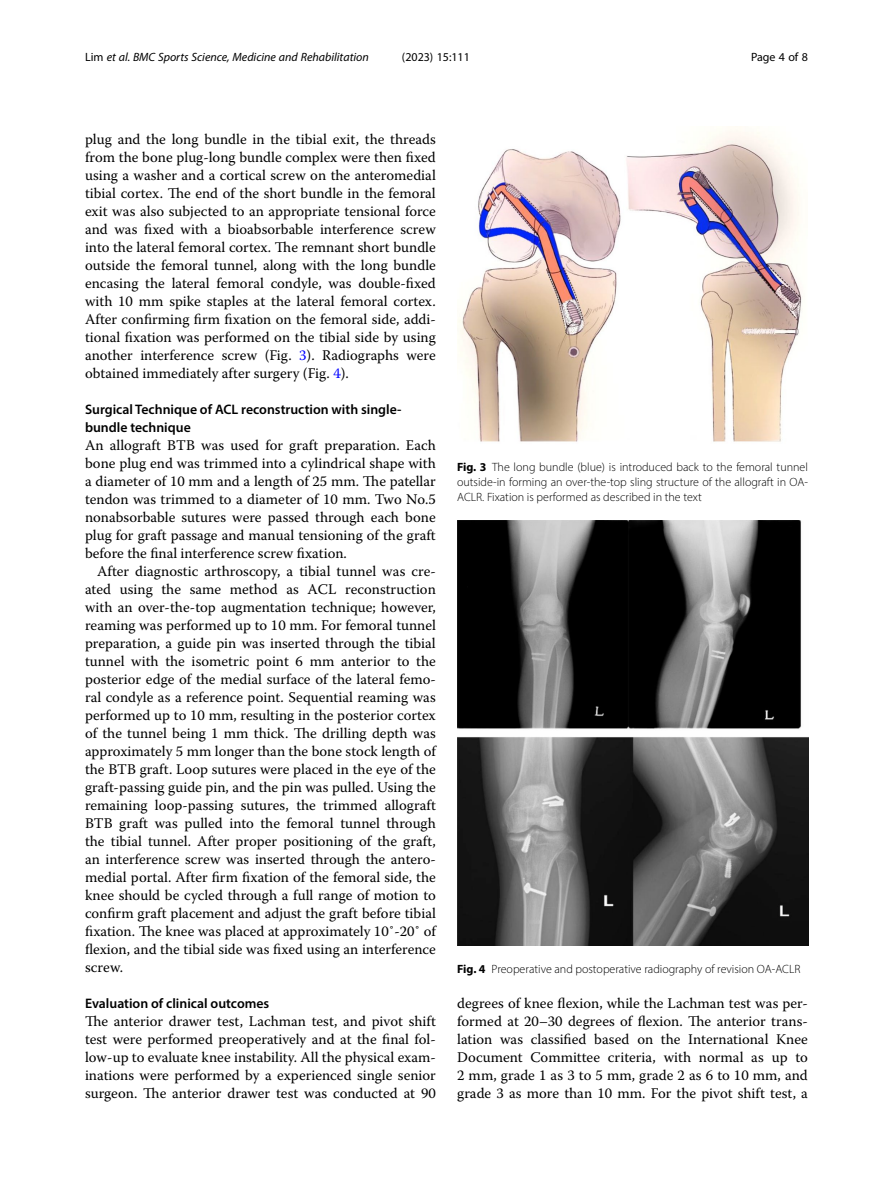
<style>
.page{position:relative;width:893px;height:1191px;background:#fff}
.page>*{position:absolute;margin:0;border:0;box-sizing:border-box;transform-origin:0 0}
.Body_Text_Indent{font:14.7px/18px "Warnock Pro";color:#000;text-align:justify}
.Body_Text{font:14.7px/18px "Warnock Pro";color:#000;text-align:justify}
.Head_2{font:600 13.8px/18px "Myriad Pro";color:#000}
.Figure_Caption{font:300 12px/15px "Myriad Pro";color:#000;text-align:justify}
.t1{font:italic 12px "Myriad Pro";color:#000}
.t2{font:12px "Myriad Pro";color:#000}
.s1{font-style:normal}
.s2{color:#00f}
.s3{font-weight:700}
</style>
<div class="page">
<img style="left:457px;top:520px;width:351px;height:426px">
<img style="left:458px;top:126px;width:345px;height:316px">
<p class="t1" style="left:85px;top:50px;width:285px"><span class="s1">Lim</span> et al. BMC Sports Science, Medicine and Rehabilitation</p>
<p class="t2" style="left:402px;top:50px;width:70px">(2023) 15:111</p>
<p class="t2" style="left:751px;top:50px;width:58px">Page 4 of 8</p>
<p class="Body_Text_Indent" style="left:85px;top:130px;width:352px">plug and the long bundle in the tibial exit, the threads from the bone plug-long bundle complex were then fixed using a washer and a cortical screw on the anteromedial tibial cortex. The end of the short bundle in the femoral exit was also subjected to an appropriate tensional force and was fixed with a bioabsorbable interference screw into the lateral femoral cortex. The remnant short bundle outside the femoral tunnel, along with the long bundle encasing the lateral femoral condyle, was double-fixed with 10 mm spike staples at the lateral femoral cortex.<br>After confirming firm fixation on the femoral side, addi&shy;tional fixation was performed on the tibial side by using another interference screw (Fig. <span class="s2">3</span>). Radiographs were obtained immediately after surgery (Fig. <span class="s2">4</span>).</p>
<p class="Head_2" style="left:85px;top:400px;width:318px">Surgical Technique of ACL reconstruction with single&shy;bundle technique</p>
<p class="Body_Text" style="left:85px;top:436px;width:352px">An allograft BTB was used for graft preparation. Each bone plug end was trimmed into a cylindrical shape with a diameter of 10 mm and a length of 25 mm. The patellar tendon was trimmed to a diameter of 10 mm. Two No.5 nonabsorbable sutures were passed through each bone plug for graft passage and manual tensioning of the graft before the final interference screw fixation.</p>
<p class="Body_Text_Indent" style="left:85px;top:562px;width:352px;text-indent:12px">After diagnostic arthroscopy, a tibial tunnel was cre&shy;ated using the same method as ACL reconstruction with an over-the-top augmentation technique; however, reaming was performed up to 10 mm. For femoral tunnel preparation, a guide pin was inserted through the tibial tunnel with the isometric point 6 mm anterior to the posterior edge of the medial surface of the lateral femo&shy;ral condyle as a reference point. Sequential reaming was performed up to 10 mm, resulting in the posterior cortex of the tunnel being 1 mm thick. The drilling depth was approximately 5 mm longer than the bone stock length of the BTB graft. Loop sutures were placed in the eye of the graft-passing guide pin, and the pin was pulled. Using the remaining loop-passing sutures, the trimmed allograft BTB graft was pulled into the femoral tunnel through the tibial tunnel. After proper positioning of the graft, an interference screw was inserted through the antero&shy;medial portal. After firm fixation of the femoral side, the knee should be cycled through a full range of motion to confirm graft placement and adjust the graft before tibial fixation. The knee was placed at approximately 10˚-20˚ of flexion, and the tibial side was fixed using an interference screw.</p>
<p class="Head_2" style="left:85px;top:994px;width:186px">Evaluation of clinical outcomes</p>
<p class="Body_Text" style="left:85px;top:1012px;width:352px">The anterior drawer test, Lachman test, and pivot shift test were performed preoperatively and at the final fol&shy;low-up to evaluate knee instability. All the physical exam&shy;inations were performed by a experienced single senior surgeon. The anterior drawer test was conducted at 90</p>
<p class="Figure_Caption" style="left:457px;top:459px;width:352px"><span class="s3">Fig. 3</span> The long bundle (blue) is introduced back to the femoral tunnel outside-in forming an over-the-top sling structure of the allograft in OA-ACLR. Fixation is performed as described in the text</p>
<p class="Figure_Caption" style="left:457px;top:961px;width:345px"><span class="s3">Fig. 4</span> Preoperative and postoperative radiography of revision OA-ACLR</p>
<p class="Body_Text" style="left:457px;top:994px;width:352px">degrees of knee flexion, while the Lachman test was per&shy;formed at 20–30 degrees of flexion. The anterior trans&shy;lation was classified based on the International Knee Document Committee criteria, with normal as up to 2 mm, grade 1 as 3 to 5 mm, grade 2 as 6 to 10 mm, and grade 3 as more than 10 mm. For the pivot shift test, a</p>
</div>
